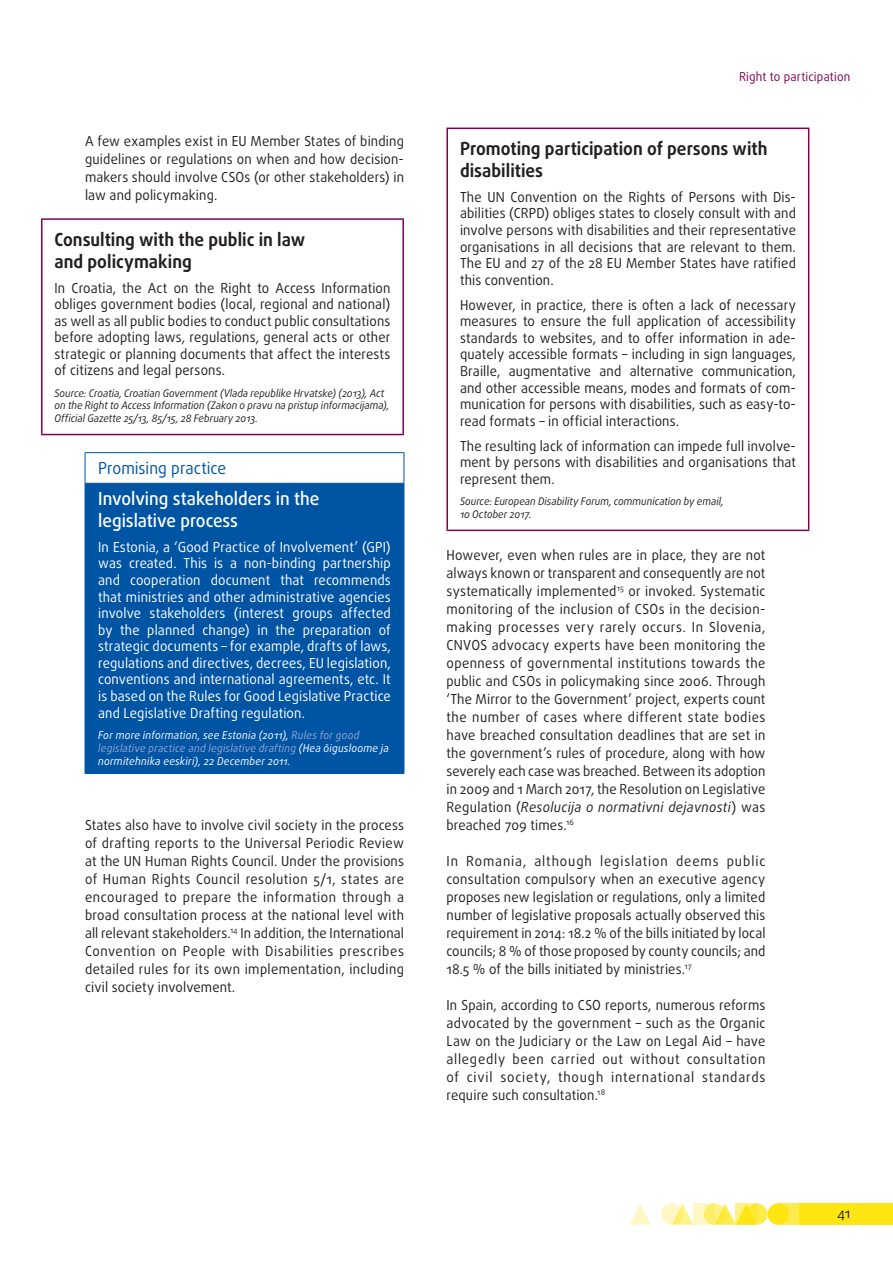
<style>
.page{position:relative;width:893px;height:1263px;background:#fff}
.page>*{position:absolute;margin:0;border:0;box-sizing:border-box;transform-origin:0 0}
.FRA_ACTIVITY_title{font:700 18px/21.6px "Daxline Pro";color:#231f20;scale:.95 1}
.PROMISING_title{font:500 18px/21.6px "Daxline Pro";color:#fff;scale:.95 1}
.PROMISING_super{font:16.5px "Daxline Pro";color:#0054a4;scale:.95 1}
.body{font:13.8px/18px "Daxline Pro";letter-spacing:.01em;color:#231f20;text-align:justify;scale:.95 1}
.FRA_ACTIVITY_body{font:13.8px/16.5px "Daxline Pro";letter-spacing:.01em;color:#231f20;text-align:justify;scale:.95 1}
.PROMISING_body{font:13.8px/16.5px "Daxline Pro";letter-spacing:.01em;color:#fff;text-align:justify;scale:.95 1}
.t1{font:13.5px "Daxline Pro";color:#231f20}
.t2{font:12.3px "Daxline Pro";letter-spacing:.015em;color:#820053;scale:.95 1}
.PROMISING_more_info{font:italic 10.8px/12.9px "Daxline Pro";letter-spacing:.02em;color:#fff;scale:.95 1}
.FRA_ACTIVITY_more_in{font:italic 10.5px/12.6px "Daxline Pro";color:#231f20;scale:.95 1}
.s1{color:#96a5d2}
.s2{font-style:italic}
</style>
<div class="page">
<div style="left:746px;top:1203px;width:21px;height:22px;background:#ffeb4d;border-radius:50%"></div>
<div style="left:778px;top:1203px;width:21px;height:22px;background:#ffeb4d"></div>
<div style="left:799px;top:1203px;width:94px;height:22px;background:#ffe512"></div>
<svg style="left:675px;top:1203px;width:18px;height:22px"></svg>
<svg style="left:629px;top:1204px;width:22px;height:21px"></svg>
<div style="left:767px;top:1203px;width:22px;height:22px;background:#ffe512;border-radius:50%"></div>
<svg style="left:718px;top:1203px;width:18px;height:22px"></svg>
<svg style="left:704px;top:1203px;width:21px;height:22px"></svg>
<svg style="left:661px;top:1203px;width:21px;height:22px"></svg>
<svg style="left:736px;top:1203px;width:21px;height:22px"></svg>
<svg style="left:693px;top:1203px;width:21px;height:22px"></svg>
<hr style="left:41px;top:218px;width:363px;height:2px;background:#820053">
<hr style="left:41px;top:220px;width:2px;height:214px;background:#820053">
<hr style="left:402px;top:220px;width:2px;height:214px;background:#820053">
<hr style="left:41px;top:434px;width:363px;height:1px;background:#820053">
<div style="left:85px;top:483px;width:319px;height:290px;background:#0054a4"></div>
<hr style="left:85px;top:482px;width:319px;height:1px;background:#c7c8ca">
<hr style="left:85px;top:452px;width:319px;height:1px;background:#0054a4">
<hr style="left:85px;top:453px;width:1px;height:30px;background:#0054a4">
<hr style="left:404px;top:453px;width:1px;height:30px;background:#0054a4">
<hr style="left:404px;top:483px;width:1px;height:290px;background:#0054a4">
<hr style="left:85px;top:773px;width:319px;height:1px;background:#0054a4">
<hr style="left:446px;top:128px;width:363px;height:1px;background:#820053">
<hr style="left:446px;top:129px;width:2px;height:401px;background:#820053">
<hr style="left:808px;top:129px;width:1px;height:401px;background:#820053">
<hr style="left:446px;top:530px;width:363px;height:1px;background:#820053">
<p class="body" style="left:85px;top:132px;width:337px">A few examples exist in EU Member States of binding guidelines or regulations on when and how decision&shy;makers should involve CSOs (or other stakeholders) in law and policymaking.</p>
<p class="FRA_ACTIVITY_title" style="left:55px;top:229px;width:265px">Consulting with the public in law and policymaking</p>
<p class="FRA_ACTIVITY_body" style="left:55px;top:279px;width:355px">In Croatia, the Act on the Right to Access Information obliges government bodies (local, regional and national) as well as all public bodies to conduct public consultations before adopting laws, regulations, general acts or other strategic or planning documents that affect the interests of citizens and legal persons.</p>
<p class="FRA_ACTIVITY_more_in" style="left:55px;top:386px;width:354px">Source: Croatia, Croatian Government (Vlada republike Hrvatske) (2013), Act on the Right to Access Information (Zakon o pravu na pristup informacijama),<br>Official Gazette 25/13, 85/15, 28 February 2013.</p>
<p class="PROMISING_super" style="left:98px;top:457px;width:136px">Promising practice</p>
<p class="PROMISING_title" style="left:98px;top:488px;width:234px">Involving stakeholders in the legislative process</p>
<p class="PROMISING_body" style="left:98px;top:539px;width:310px">In Estonia, a ‘Good Practice of Involvement’ (GPI) was created. This is a non-binding partnership and cooperation document that recommends that ministries and other administrative agencies involve stakeholders (interest groups affected by the planned change) in the preparation of strategic documents – for example, drafts of laws, regulations and directives, decrees, EU legislation, conventions and international agreements, etc. It is based on the Rules for Good Legislative Practice and Legislative Drafting regulation.</p>
<p class="PROMISING_more_info" style="left:98px;top:729px;width:308px">For more information, see Estonia (2011), <span class="s1">Rules for good legislative practice and legislative drafting</span> (Hea õigusloome ja normitehnika eeskiri), 22 December 2011.</p>
<p class="body" style="left:85px;top:816px;width:337px">States also have to involve civil society in the process of drafting reports to the Universal Periodic Review at the UN Human Rights Council. Under the provisions of Human Rights Council resolution 5/1, states are encouraged to prepare the information through a broad consultation process at the national level with all relevant stakeholders.<sup>14</sup> In addition, the International Convention on People with Disabilities prescribes detailed rules for its own implementation, including civil society involvement.</p>
<p class="t2" style="left:739px;top:68px;width:119px">Right to participation</p>
<p class="FRA_ACTIVITY_title" style="left:460px;top:138px;width:325px">Promoting participation of persons with disabilities</p>
<p class="FRA_ACTIVITY_body" style="left:460px;top:189px;width:355px">The UN Convention on the Rights of Persons with Dis&shy;abilities (CRPD) obliges states to closely consult with and involve persons with disabilities and their representative organisations in all decisions that are relevant to them.<br>The EU and 27 of the 28 EU Member States have ratified this convention.</p>
<p class="FRA_ACTIVITY_body" style="left:460px;top:297px;width:355px">However, in practice, there is often a lack of necessary measures to ensure the full application of accessibility standards to websites, and to offer information in ade&shy;quately accessible formats – including in sign languages, Braille, augmentative and alternative communication, and other accessible means, modes and formats of com&shy;munication for persons with disabilities, such as easy-to&shy;read formats – in official interactions.</p>
<p class="FRA_ACTIVITY_body" style="left:460px;top:438px;width:355px">The resulting lack of information can impede full involve&shy;ment by persons with disabilities and organisations that represent them.</p>
<p class="FRA_ACTIVITY_more_in" style="left:460px;top:495px;width:279px">Source: European Disability Forum, communication by email,<br>10 October 2017.</p>
<p class="body" style="left:446px;top:546px;width:337px">However, even when rules are in place, they are not always known or transparent and consequently are not systematically implemented<sup>15</sup> or invoked. Systematic monitoring of the inclusion of CSOs in the decision&shy;making processes very rarely occurs. In Slovenia, CNVOS advocacy experts have been monitoring the openness of governmental institutions towards the public and CSOs in policymaking since 2006. Through ‘The Mirror to the Government’ project, experts count the number of cases where different state bodies have breached consultation deadlines that are set in the government’s rules of procedure, along with how severely each case was breached. Between its adoption in 2009 and 1 March 2017, the Resolution on Legislative Regulation (<span class="s2">Resolucija o normativni dejavnosti</span>) was breached 709 times.<sup>16</sup></p>
<p class="body" style="left:446px;top:852px;width:337px">In Romania, although legislation deems public consultation compulsory when an executive agency proposes new legislation or regulations, only a limited number of legislative proposals actually observed this requirement in 2014: 18.2 % of the bills initiated by local councils; 8 % of those proposed by county councils; and 18.5 % of the bills initiated by ministries.<sup>17</sup></p>
<p class="body" style="left:446px;top:996px;width:337px">In Spain, according to CSO reports, numerous reforms advocated by the government – such as the Organic Law on the Judiciary or the Law on Legal Aid – have allegedly been carried out without consultation of civil society, though international standards require such consultation.<sup>18</sup></p>
<p class="t1" style="left:837px;top:1204px;width:15px">41</p>
</div>
